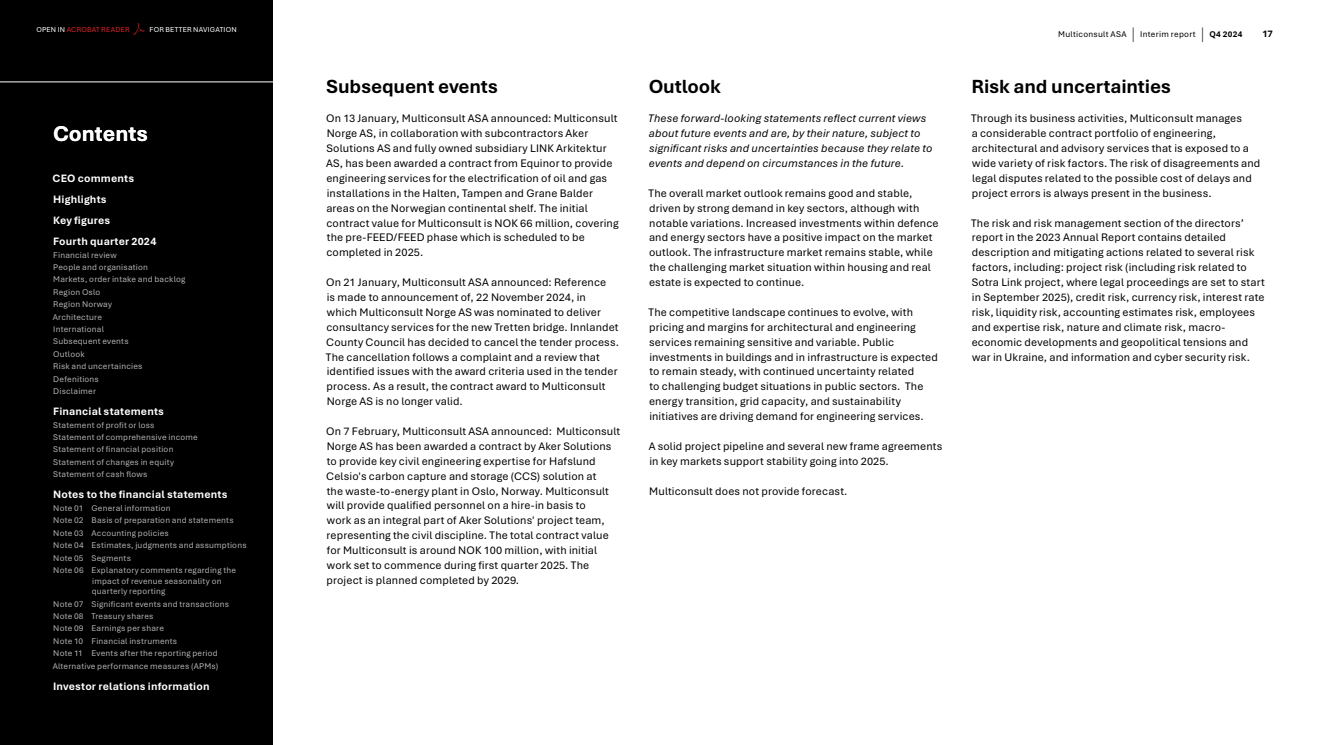
<style>
.page{position:relative;width:1326px;height:745px;background:#fff}
.page>*{position:absolute;margin:0;border:0;box-sizing:border-box;transform-origin:0 0}
.t1{font:700 22.5px "Aptos";color:#fff}
.t2{font:700 20px "Aptos";letter-spacing:-.01em;color:#000}
.t3{font:11.5px/14.9px "Aptos";letter-spacing:.01em;color:#000}
.t4{font:italic 11.5px/14.9px "Aptos";letter-spacing:.01em;color:#000}
.t5{font:700 11.25px/21.1px "Aptos";letter-spacing:.015em;color:#fff}
.t6{font:700 10px "Aptos";color:#000}
.t7{font:8.75px/12.4px "Aptos";letter-spacing:.02em;color:#b3b2b2}
.t8{font:8.75px "Aptos";letter-spacing:.03em;color:#000}
.t9{font:7.5px "Aptos";letter-spacing:.025em;color:#e42127}
.t10{font:7.5px "Aptos";letter-spacing:.025em;color:#fff}
.s1{color:#fff}
.s2{font-size:17.5px}
.s3{font-weight:700}
</style>
<div class="page">
<div style="left:0;top:0;width:273px;height:744px;background:#000"></div>
<hr style="left:0;top:81px;width:273px;height:1px;background:#fff">
<img style="left:133px;top:23px;width:13px;height:12px">
<p class="t9" style="left:36px;top:24px;width:95px"><span class="s1">OPEN IN</span> ACROBAT READER</p>
<p class="t10" style="left:150px;top:24px;width:88px">FOR BETTER NAVIGATION</p>
<p class="t8" style="left:1058px;top:28px;width:186px">Multiconsult ASA <span class="s2">|</span> Interim report <span class="s2">|</span> <span class="s3">Q4 2024</span></p>
<p class="t6" style="left:1262px;top:27px;width:12px">17</p>
<h1 class="t1" style="left:53px;top:118px;width:97px">Contents</h1>
<p class="t5" style="left:53px;top:167px;width:105px">CEO comments<br>Highlights<br>Key figures<br>Fourth quarter 2024</p>
<p class="t7" style="left:53px;top:248px;width:134px">Financial review<br>People and organisation<br>Markets, order intake and backlog<br>Region Oslo<br>Region Norway<br>Architecture<br>International<br>Subsequent events<br>Outlook<br>Risk and uncertaincies<br>Defenitions<br>Disclaimer</p>
<p class="t5" style="left:53px;top:400px;width:112px">Financial statements</p>
<p class="t7" style="left:53px;top:418px;width:146px">Statement of profit or loss<br>Statement of comprehensive income<br>Statement of financial position<br>Statement of changes in equity<br>Statement of cash flows</p>
<p class="t5" style="left:53px;top:483px;width:176px">Notes to the financial statements</p>
<p class="t7" style="left:53px;top:501px;width:195px">Note 01 General information<br>Note 02 Basis of preparation and statements Note 03 Accounting policies<br>Note 04 Estimates, judgments and assumptions Note 05 Segments<br>Note 06 Explanatory comments regarding the</p>
<p class="t7" style="left:92px;top:574px;width:131px;line-height:10.6px">impact of revenue seasonality on quarterly reporting</p>
<p class="t7" style="left:53px;top:596px;width:178px">Note 07 Significant events and transactions Note 08 Treasury shares<br>Note 09 Earnings per share<br>Note 10 Financial instruments<br>Note 11 Events after the reporting period Alternative performance measures (APMs)</p>
<p class="t5" style="left:53px;top:674px;width:158px">Investor relations information</p>
<h2 class="t2" style="left:326px;top:72px;width:173px">Subsequent events</h2>
<p class="t3" style="left:326px;top:111px;width:294px">On 13 January, Multiconsult ASA announced: Multiconsult Norge AS, in collaboration with subcontractors Aker Solutions AS and fully owned subsidiary LINK Arkitektur AS, has been awarded a contract from Equinor to provide engineering services for the electrification of oil and gas installations in the Halten, Tampen and Grane Balder areas on the Norwegian continental shelf. The initial contract value for Multiconsult is NOK 66 million, covering the pre-FEED/FEED phase which is scheduled to be completed in 2025.</p>
<p class="t3" style="left:326px;top:274px;width:294px">On 21 January, Multiconsult ASA announced: Reference<br>is made to announcement of, 22 November 2024, in<br>which Multiconsult Norge AS was nominated to deliver consultancy services for the new Tretten bridge. Innlandet County Council has decided to cancel the tender process.<br>The cancellation follows a complaint and a review that identified issues with the award criteria used in the tender process. As a result, the contract award to Multiconsult Norge AS is no longer valid.</p>
<p class="t3" style="left:326px;top:423px;width:295px">On 7 February, Multiconsult ASA announced: Multiconsult Norge AS has been awarded a contract by Aker Solutions to provide key civil engineering expertise for Hafslund Celsio's carbon capture and storage (CCS) solution at<br>the waste-to-energy plant in Oslo, Norway. Multiconsult will provide qualified personnel on a hire-in basis to<br>work as an integral part of Aker Solutions' project team, representing the civil discipline. The total contract value for Multiconsult is around NOK 100 million, with initial work set to commence during first quarter 2025. The project is planned completed by 2029.</p>
<h2 class="t2" style="left:648px;top:72px;width:74px">Outlook</h2>
<p class="t4" style="left:648px;top:111px;width:286px">These forward-looking statements reflect current views about future events and are, by their nature, subject to significant risks and uncertainties because they relate to events and depend on circumstances in the future.</p>
<p class="t3" style="left:648px;top:185px;width:291px">The overall market outlook remains good and stable, driven by strong demand in key sectors, although with notable variations. Increased investments within defence and energy sectors have a positive impact on the market outlook. The infrastructure market remains stable, while the challenging market situation within housing and real estate is expected to continue.</p>
<p class="t3" style="left:648px;top:304px;width:291px">The competitive landscape continues to evolve, with pricing and margins for architectural and engineering services remaining sensitive and variable. Public investments in buildings and in infrastructure is expected to remain steady, with continued uncertainty related<br>to challenging budget situations in public sectors. The energy transition, grid capacity, and sustainability initiatives are driving demand for engineering services.</p>
<p class="t3" style="left:648px;top:438px;width:295px">A solid project pipeline and several new frame agreements in key markets support stability going into 2025.</p>
<p class="t3" style="left:649px;top:482px;width:200px">Multiconsult does not provide forecast.</p>
<h2 class="t2" style="left:971px;top:72px;width:201px">Risk and uncertainties</h2>
<p class="t3" style="left:971px;top:111px;width:291px">Through its business activities, Multiconsult manages<br>a considerable contract portfolio of engineering, architectural and advisory services that is exposed to a wide variety of risk factors. The risk of disagreements and legal disputes related to the possible cost of delays and project errors is always present in the business.</p>
<p class="t3" style="left:971px;top:215px;width:295px">The risk and risk management section of the directors’ report in the 2023 Annual Report contains detailed description and mitigating actions related to several risk factors, including: project risk (including risk related to Sotra Link project, where legal proceedings are set to start in September 2025), credit risk, currency risk, interest rate risk, liquidity risk, accounting estimates risk, employees and expertise risk, nature and climate risk, macro&shy;economic developments and geopolitical tensions and war in Ukraine, and information and cyber security risk.</p>
</div>
